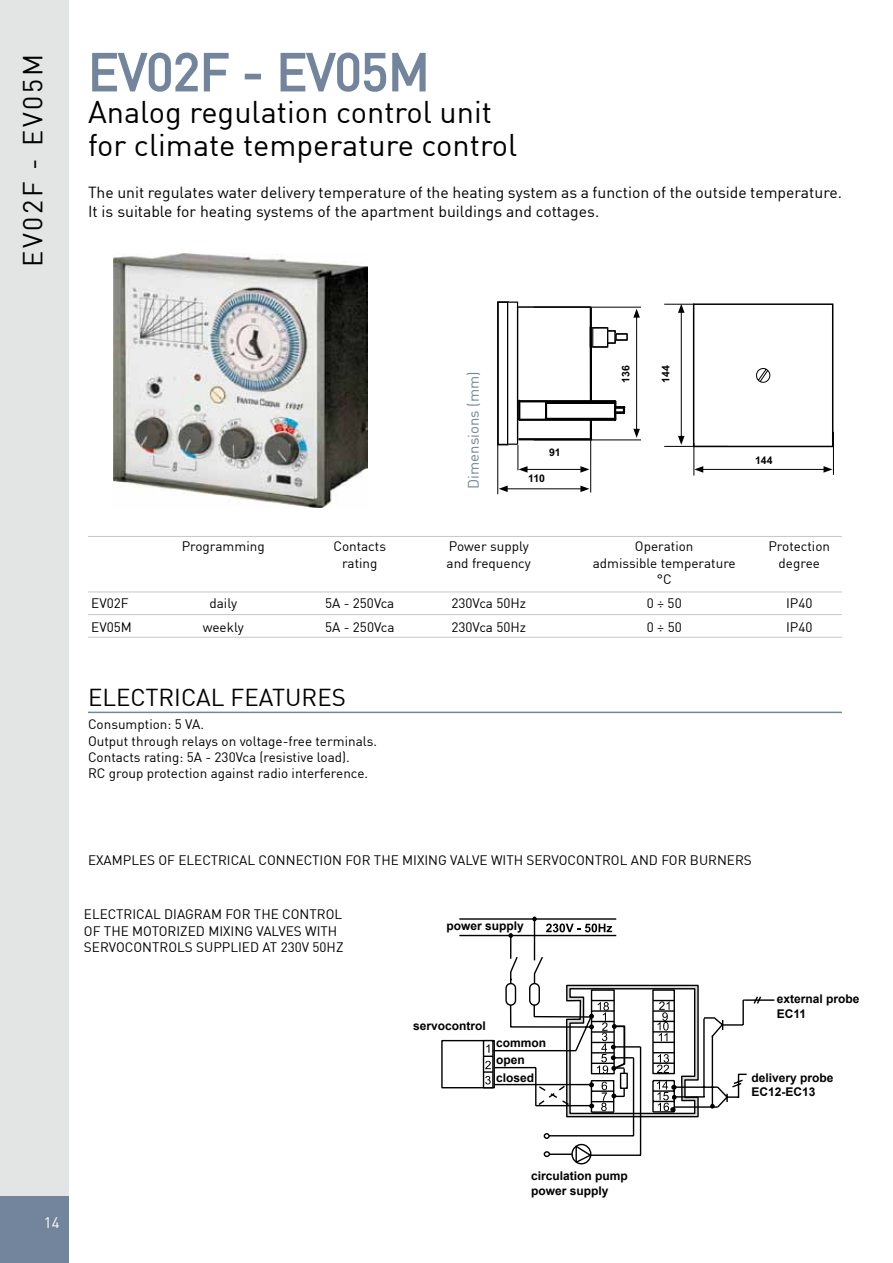
<style>
.page{position:relative;width:893px;height:1263px;background:#fff}
.page>*{position:absolute;margin:0;border:0;box-sizing:border-box;transform-origin:0 0}
.t1{font:51px "DIN";color:#72859d}
.t2{font:30.75px/33px "DIN";color:#000}
.t3{font:27px "DIN";letter-spacing:.1em;color:#000}
.t4{font:24px "DIN";color:#000}
.t5{font:15.75px/18.9px "DIN";color:#000}
.t6{font:15px "DIN";color:#72859d}
.t7{font:15px "DIN";color:#fff}
.t8{font:13.5px/16.2px "DIN";color:#000}
.t9{font:700 12px/14.4px "Arial";color:#000}
.t10{font:700 10.5px "Arial";color:#000}
</style>
<div class="page">
<div style="left:0;top:0;width:68px;height:1263px;background:#e3e4e4"></div>
<div style="left:0;top:1196px;width:68px;height:67px;background:#72859d"></div>
<svg style="left:92px;top:52px;width:137px;height:40px"></svg>
<div style="left:245px;top:74px;width:16px;height:5px;border:2px solid #72859d"></div>
<svg style="left:280px;top:52px;width:146px;height:40px"></svg>
<hr style="left:88px;top:614px;width:754px;height:1px;background:#c6c7c8">
<hr style="left:88px;top:637px;width:754px;height:1px;background:#c6c7c8">
<hr style="left:88px;top:592px;width:754px;height:1px;background:#c6c7c8">
<hr style="left:88px;top:536px;width:754px;height:1px;background:#c6c7c8">
<img style="left:113px;top:254px;width:255px;height:254px">
<hr style="left:88px;top:712px;width:754px;height:1px;background:#72859d">
<div style="left:497px;top:301px;width:11px;height:144px;border:2px solid #000"></div>
<hr style="left:497px;top:444px;width:1px;height:50px;background:#000">
<hr style="left:590px;top:435px;width:1px;height:57px;background:#000">
<hr style="left:694px;top:443px;width:1px;height:33px;background:#000">
<hr style="left:833px;top:432px;width:1px;height:43px;background:#000">
<hr style="left:664px;top:304px;width:30px;height:1px;background:#000">
<hr style="left:534px;top:307px;width:107px;height:1px;background:#000">
<hr style="left:534px;top:440px;width:107px;height:1px;background:#000">
<hr style="left:664px;top:446px;width:64px;height:1px;background:#000">
<svg style="left:756px;top:368px;width:15px;height:15px"></svg>
<div style="left:693px;top:303px;width:140px;height:144px;border:2px solid #000"></div>
<hr style="left:505px;top:489px;width:78px;height:1px;background:#000">
<svg style="left:499px;top:485px;width:9px;height:7px"></svg>
<svg style="left:580px;top:485px;width:9px;height:7px"></svg>
<svg style="left:497px;top:302px;width:143px;height:171px"></svg>
<hr style="left:681px;top:310px;width:1px;height:128px;background:#000">
<svg style="left:678px;top:436px;width:6px;height:9px"></svg>
<svg style="left:678px;top:304px;width:6px;height:9px"></svg>
<hr style="left:701px;top:469px;width:125px;height:1px;background:#000">
<svg style="left:694px;top:466px;width:9px;height:7px"></svg>
<svg style="left:823px;top:466px;width:9px;height:7px"></svg>
<hr style="left:745px;top:999px;width:29px;height:2px;background:#000">
<div style="left:441px;top:1040px;width:54px;height:48px;border:1px solid #000"></div>
<svg style="left:458px;top:916px;width:304px;height:248px"></svg>
<h3 class="t3" style="left:16px;top:267px;width:215px;rotate:-90deg">EV02F - EV05M</h3>
<h1 class="t1" style="left:88px;top:40px;width:343px">EV02F - EV05M</h1>
<h2 class="t2" style="left:88px;top:95px;width:431px">Analog regulation control unit for climate temperature control</h2>
<p class="t5" style="left:88px;top:183px;width:755px">The unit regulates water delivery temperature of the heating system as a function of the outside temperature.<br>It is suitable for heating systems of the apartment buildings and cottages.</p>
<p class="t6" style="left:464px;top:489px;width:119px;rotate:-90deg">Dimensions (mm)</p>
<p class="t10" style="left:549px;top:445px;width:13px">91</p>
<p class="t10" style="left:528px;top:471px;width:18px">110</p>
<p class="t10" style="left:619px;top:383px;width:19px;rotate:-90deg">136</p>
<p class="t10" style="left:659px;top:383px;width:19px;rotate:-90deg">144</p>
<p class="t10" style="left:755px;top:453px;width:19px">144</p>
<p class="t8" style="left:182px;top:538px;width:84px">Programming</p>
<p class="t8" style="left:333px;top:538px;width:54px">Contacts</p>
<p class="t8" style="left:449px;top:538px;width:82px">Power supply</p>
<p class="t8" style="left:635px;top:538px;width:60px">Operation</p>
<p class="t8" style="left:768px;top:538px;width:63px">Protection</p>
<p class="t8" style="left:342px;top:554px;width:37px">rating</p>
<p class="t8" style="left:447px;top:554px;width:86px">and frequency</p>
<p class="t8" style="left:593px;top:554px;width:144px">admissible temperature</p>
<p class="t8" style="left:779px;top:554px;width:43px">degree</p>
<p class="t8" style="left:657px;top:571px;width:16px">°C</p>
<p class="t8" style="left:91px;top:595px;width:39px">EV02F</p>
<p class="t8" style="left:209px;top:595px;width:29px">daily</p>
<p class="t8" style="left:325px;top:595px;width:71px">5A - 250Vca</p>
<p class="t8" style="left:451px;top:595px;width:76px">230Vca 50Hz</p>
<p class="t8" style="left:647px;top:595px;width:36px">0 ÷ 50</p>
<p class="t8" style="left:786px;top:595px;width:28px">IP40</p>
<p class="t8" style="left:91px;top:619px;width:42px">EV05M</p>
<p class="t8" style="left:203px;top:619px;width:42px">weekly</p>
<p class="t8" style="left:325px;top:619px;width:71px">5A - 250Vca</p>
<p class="t8" style="left:451px;top:619px;width:76px">230Vca 50Hz</p>
<p class="t8" style="left:647px;top:619px;width:36px">0 ÷ 50</p>
<p class="t8" style="left:786px;top:619px;width:28px">IP40</p>
<h3 class="t4" style="left:88px;top:682px;width:259px">ELECTRICAL FEATURES</h3>
<p class="t8" style="left:88px;top:716px;width:291px">Consumption: 5 VA.<br>Output through relays on voltage-free terminals.<br>Contacts rating: 5A - 230Vca (resistive load).<br>RC group protection against radio interference.</p>
<p class="t8" style="left:88px;top:852px;width:25px">Examples</p>
<p class="t8" style="left:158px;top:852px;width:29px">of electrical</p>
<p class="t8" style="left:259px;top:852px;width:45px">connectio</p>
<p class="t8" style="left:332px;top:852px;width:22px">n for</p>
<p class="t8" style="left:374px;top:852px;width:9px">the</p>
<p class="t8" style="left:402px;top:852px;width:57px">mixing valve</p>
<p class="t8" style="left:491px;top:852px;width:19px">with</p>
<p class="t8" style="left:527px;top:852px;width:10px">servoco</p>
<p class="t8" style="left:585px;top:852px;width:19px">ntrol</p>
<p class="t8" style="left:631px;top:852px;width:40px">and for</p>
<p class="t8" style="left:690px;top:852px;width:46px">burners</p>
<p class="t8" style="left:84px;top:906px;width:260px">ELECTRICAL D IAGRAM FOR THE CONTROL of the</p>
<p class="t8" style="left:132px;top:923px;width:9px">motori</p>
<p class="t8" style="left:180px;top:923px;width:85px">zed mixING valves</p>
<p class="t8" style="left:305px;top:923px;width:19px">with</p>
<p class="t8" style="left:84px;top:939px;width:10px">servoco</p>
<p class="t8" style="left:142px;top:939px;width:19px">ntrols</p>
<p class="t8" style="left:196px;top:939px;width:9px">supplie</p>
<p class="t8" style="left:250px;top:939px;width:95px">d at 230V 50Hz</p>
<p class="t7" style="left:44px;top:1213px;width:17px">14</p>
<p class="t9" style="left:446px;top:919px;width:79px">power supply</p>
<p class="t9" style="left:413px;top:1019px;width:74px">servocontrol</p>
<p class="t9" style="left:496px;top:1035px;width:52px;line-height:17.5px">common open closed</p>
<p class="t9" style="left:531px;top:1169px;width:98px">circulation pump power supply</p>
<p class="t9" style="left:777px;top:992px;width:84px">external probe<br>EC11</p>
<p class="t9" style="left:751px;top:1070px;width:84px">delivery probe<br>EC12-EC13</p>
</div>
